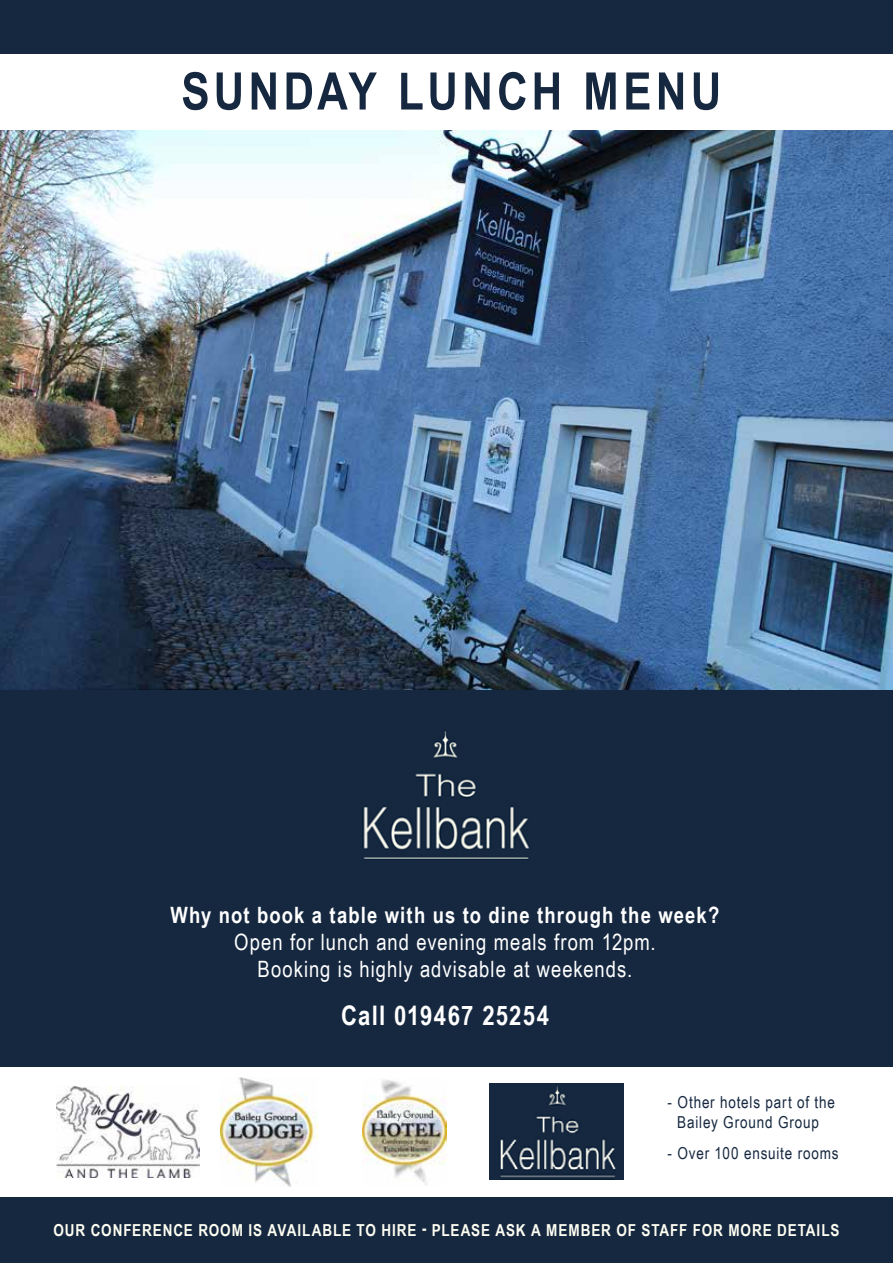
<style>
.page{position:relative;width:893px;height:1263px;background:#162840}
.page>*{position:absolute;margin:0;border:0;box-sizing:border-box;transform-origin:0 0}
.t1{font:700 51.75px "Arial Narrow";letter-spacing:.08em;color:#162840}
.t2{font:700 27px "Arial Narrow";letter-spacing:.045em;color:#fff}
.t3{font:22.5px/27px "Arial Narrow";letter-spacing:.045em;color:#fff;text-align:center}
.t4{font:700 22.5px "Arial Narrow";letter-spacing:.05em;color:#fff}
.t5{font:700 16.5px "Arial Narrow";letter-spacing:.055em;color:#fefef2}
.t6{font:16.5px/19.8px "Arial Narrow";letter-spacing:.05em;color:#162840;text-align:center}
</style>
<div class="page">
<div style="left:0;top:54px;width:893px;height:77px;background:#fff"></div>
<img style="left:0;top:131px;width:893px;height:558px">
<div style="left:0;top:1067px;width:893px;height:130px;background:#fff"></div>
<img style="left:362px;top:731px;width:167px;height:129px">
<img style="left:56px;top:1086px;width:144px;height:91px">
<img style="left:363px;top:1079px;width:83px;height:106px">
<img style="left:221px;top:1077px;width:97px;height:109px">
<img style="left:490px;top:1083px;width:134px;height:96px">
<h1 class="t1" style="left:181px;top:52px;width:542px">SUNDAY LUNCH MENU</h1>
<h3 class="t4" style="left:171px;top:898px;width:550px">Why not book a table with us to dine through the week?</h3>
<h3 class="t3" style="left:234px;top:928px;width:423px">Open for lunch and evening meals from 12pm.<br>Booking is highly advisable at weekends.</h3>
<h2 class="t2" style="left:341px;top:995px;width:209px">Call 019467 25254</h2>
<p class="t6" style="left:668px;top:1092px;width:169px">- Other hotels part of the<br>Bailey Ground Group</p>
<p class="t6" style="left:668px;top:1142px;width:173px">- Over 100 ensuite rooms</p>
<p class="t5" style="left:53px;top:1217px;width:787px">OUR CONFERENCE ROOM IS AVAILABLE TO HIRE - PLEASE ASK A MEMBER OF STAFF FOR MORE DETAILS</p>
</div>
